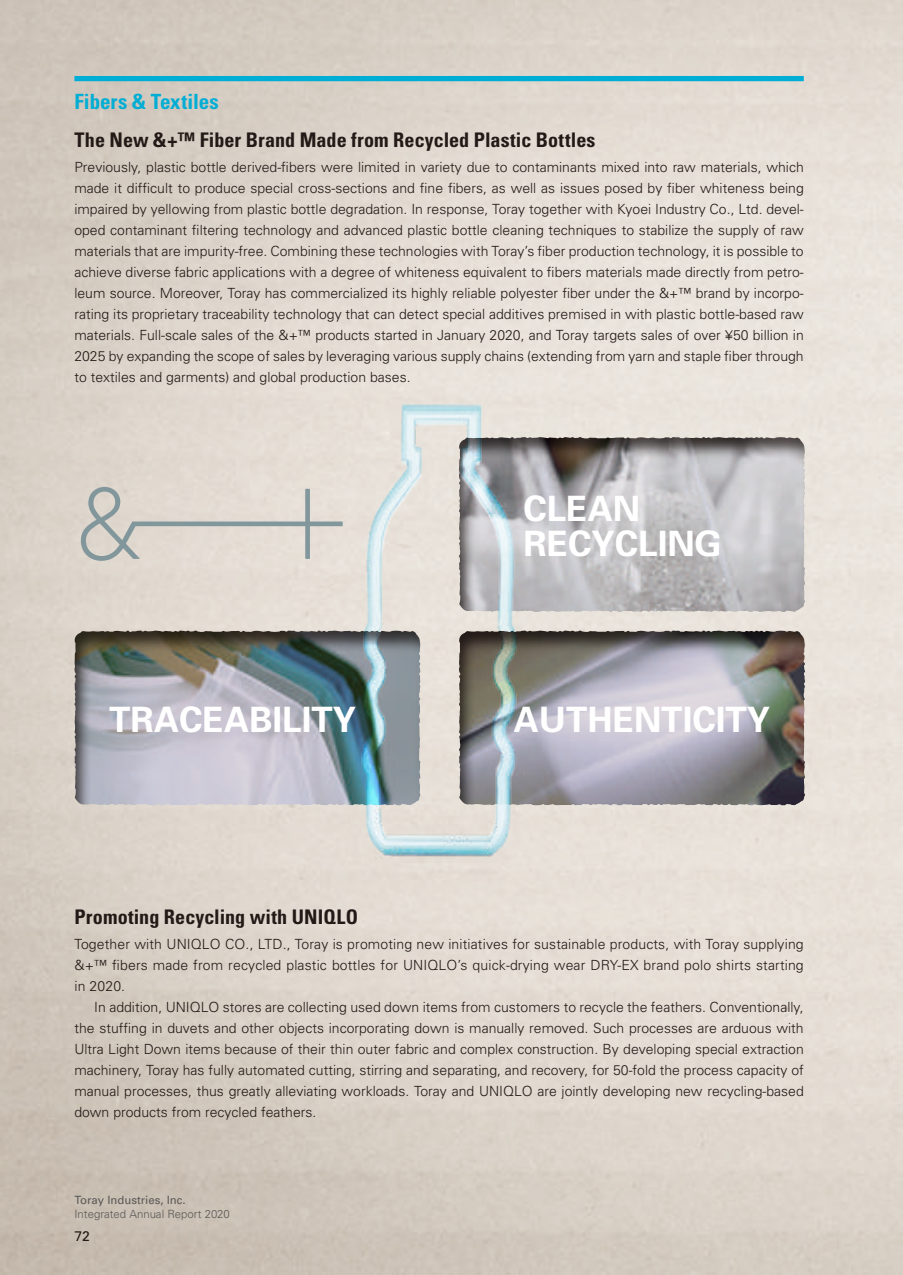
<style>
.page{position:relative;width:903px;height:1275px;background:#fff}
.page>*{position:absolute;margin:0;border:0;box-sizing:border-box;transform-origin:0 0}
.t1{font:700 35px/35px "Univers";color:#fff}
.t2{font:700 condensed 21px "Univers";color:#00add4}
.t3{font:700 condensed 20.12px "Univers";letter-spacing:.005em;color:#231916}
.t4{font:300 14px/21px "Univers";color:#231916;text-align:justify}
.t5{font:14px "Univers";color:#231916}
.t6{font:300 11.38px "Univers";color:#595857}
.t7{font:11.38px "Univers";color:#595857}
</style>
<div class="page">
<div style="left:444px;top:426px;width:376px;height:187px;background:#231916;opacity:.75"></div>
<div style="left:59px;top:619px;width:376px;height:188px;background:#231916;opacity:.75"></div>
<div style="left:444px;top:619px;width:376px;height:188px;background:#231916;opacity:.75"></div>
<img style="left:346px;top:398px;width:186px;height:464px">
<div style="left:74px;top:76px;width:730px;height:5px;background:#00add4"></div>
<svg style="left:81px;top:487px;width:262px;height:74px"></svg>
<h2 class="t2" style="left:74px;top:88px;width:146px">Fibers &amp; Textiles</h2>
<h3 class="t3" style="left:74px;top:127px;width:523px">The New &amp;+™ Fiber Brand Made from Recycled Plastic Bottles</h3>
<p class="t4" style="left:74px;top:156px;width:731px">Previously, plastic bottle derived-fibers were limited in variety due to contaminants mixed into raw materials, which made it difficult to produce special cross-sections and fine fibers, as well as issues posed by fiber whiteness being impaired by yellowing from plastic bottle degradation. In response, Toray together with Kyoei Industry Co., Ltd. devel&shy;oped contaminant filtering technology and advanced plastic bottle cleaning techniques to stabilize the supply of raw materials that are impurity-free. Combining these technologies with Toray’s fiber production technology, it is possible to achieve diverse fabric applications with a degree of whiteness equivalent to fibers materials made directly from petro&shy;leum source. Moreover, Toray has commercialized its highly reliable polyester fiber under the &amp;+™ brand by incorpo&shy;rating its proprietary traceability technology that can detect special additives premised in with plastic bottle-based raw materials. Full-scale sales of the &amp;+™ products started in January 2020, and Toray targets sales of over ¥50 billion in 2025 by expanding the scope of sales by leveraging various supply chains (extending from yarn and staple fiber through to textiles and garments) and global production bases.</p>
<h1 class="t1" style="left:523px;top:492px;width:200px">CLEAN<br>RECYCLING</h1>
<h1 class="t1" style="left:109px;top:702px;width:248px">TRACEABILITY</h1>
<h1 class="t1" style="left:513px;top:702px;width:258px">AUTHENTICITY</h1>
<h3 class="t3" style="left:74px;top:904px;width:285px">Promoting Recycling with UNIQLO</h3>
<p class="t4" style="left:74px;top:933px;width:731px">Together with UNIQLO CO., LTD., Toray is promoting new initiatives for sustainable products, with Toray supplying &amp;+™ fibers made from recycled plastic bottles for UNIQLO’s quick-drying wear DRY-EX brand polo shirts starting in 2020.</p>
<p class="t4" style="left:74px;top:996px;width:731px;text-indent:20px">In addition, UNIQLO stores are collecting used down items from customers to recycle the feathers. Conventionally, the stuffing in duvets and other objects incorporating down is manually removed. Such processes are arduous with Ultra Light Down items because of their thin outer fabric and complex construction. By developing special extraction machinery, Toray has fully automated cutting, stirring and separating, and recovery, for 50-fold the process capacity of manual processes, thus greatly alleviating workloads. Toray and UNIQLO are jointly developing new recycling-based down products from recycled feathers.</p>
<p class="t7" style="left:74px;top:1193px;width:113px">Toray Industries, Inc.</p>
<p class="t6" style="left:74px;top:1207px;width:157px">Integrated Annual Report 2020</p>
<p class="t5" style="left:74px;top:1228px;width:17px">72</p>
</div>
